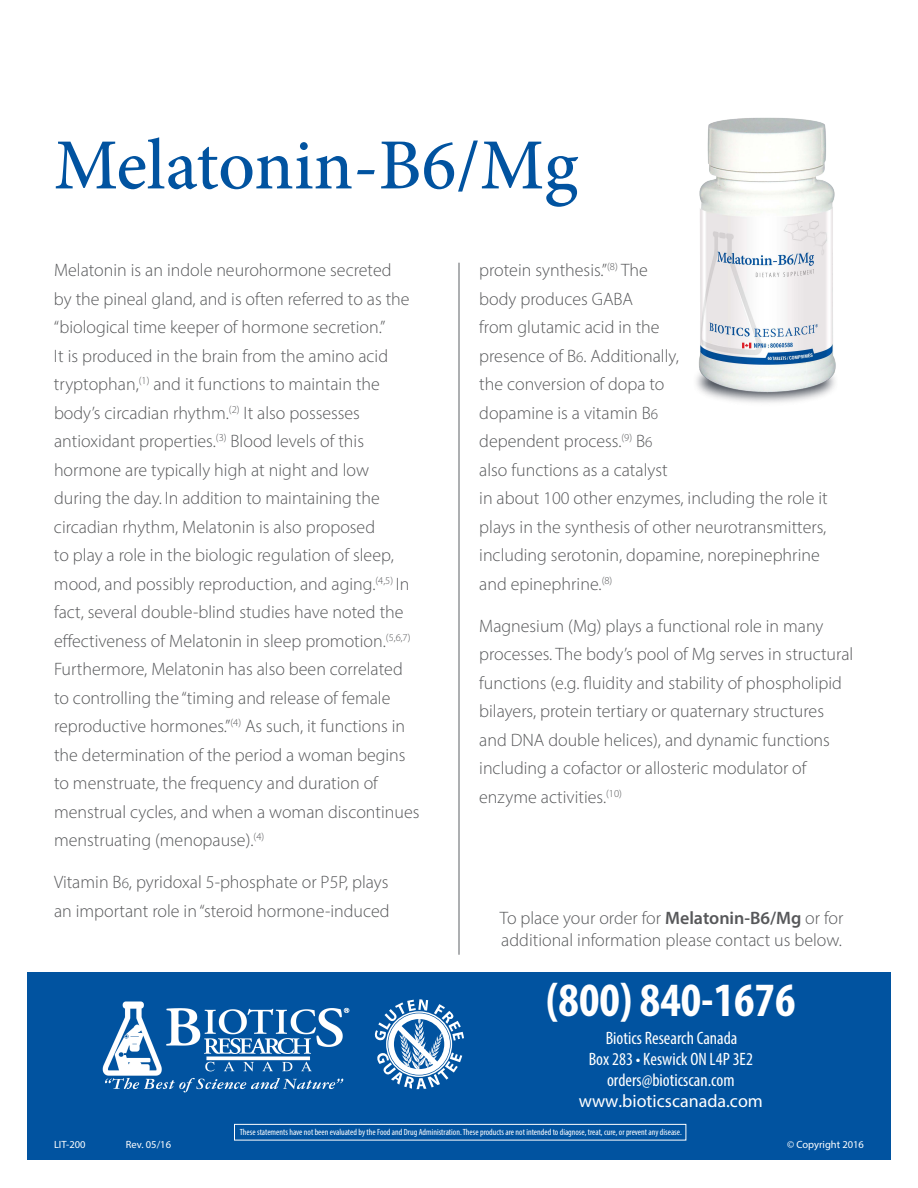
<style>
.page{position:relative;width:918px;height:1188px;background:#fff}
.page>*{position:absolute;margin:0;border:0;box-sizing:border-box;transform-origin:0 0}
.t1{font:500 72px "Minion Pro";color:#0153a0}
.t2{font:700 condensed 48px "Myriad Pro";color:#fff}
.t3{font:300 18px/28.5px "Myriad Pro";color:#57585a}
.t4{font:condensed 18px/21px "Myriad Pro";color:#fff;text-align:center}
.t5{font:18px "Myriad Pro";color:#fff}
.t6{font:10.5px "Myriad Pro";color:#fff}
.t7{font:condensed 9px "Myriad Pro";color:#fff}
.s1{font-size:15px}
.s2{font-weight:600}
</style>
<div class="page">
<img style="left:696px;top:117px;width:140px;height:286px">
<hr style="left:458px;top:263px;width:2px;height:692px;background:#939598">
<div style="left:27px;top:972px;width:864px;height:188px;background:#0153a0"></div>
<div style="left:234px;top:1124px;width:452px;height:16px;border:1px solid #fff"></div>
<svg style="left:374px;top:999px;width:90px;height:90px"></svg>
<img style="left:102px;top:1001px;width:253px;height:140px">
<p class="t1" style="left:54px;top:117px;width:526px">Melatonin-B6/Mg</p>
<p class="t3" style="left:54px;top:256px;width:367px">Melatonin is an indole neurohormone secreted<br>by the pineal gland, and is often referred to as the “biological time keeper of hormone secretion.”<br>It is produced in the brain from the amino acid tryptophan,<sup>(1)</sup> and it functions to maintain the body’s circadian rhythm.<sup>(2)</sup> It also possesses antioxidant properties.<sup>(3)</sup> Blood levels of this hormone are typically high at night and low during the day. In addition to maintaining the circadian rhythm, Melatonin is also proposed<br>to play a role in the biologic regulation of sleep, mood, and possibly reproduction, and aging.<sup>(4,5)</sup> In fact, several double‑blind studies have noted the effectiveness of Melatonin in sleep promotion.<sup>(5,6,7)<br></sup>Furthermore, Melatonin has also been correlated to controlling the “timing and release of female reproductive hormones.”<sup>(4)</sup> As such, it functions in the determination of the period a woman begins to menstruate, the frequency and duration of menstrual cycles, and when a woman discontinues menstruating (menopause).<sup>(4)</sup></p>
<p class="t3" style="left:54px;top:868px;width:337px">Vitamin B<span class="s1">6</span>, pyridoxal 5-phosphate or P5P, plays an important role in “steroid hormone-induced</p>
<p class="t3" style="left:479px;top:256px;width:350px">protein synthesis.”<sup>(8)</sup> The<br>body produces GABA<br>from glutamic acid in the<br>presence of B<span class="s1">6</span>. Additionally,<br>the conversion of dopa to<br>dopamine is a vitamin B<span class="s1">6<br></span>dependent process.<sup>(9)</sup> B<span class="s1">6<br></span>also functions as a catalyst<br>in about 100 other enzymes, including the role it plays in the synthesis of other neurotransmitters, including serotonin, dopamine, norepinephrine and epinephrine.<sup>(8)</sup></p>
<p class="t3" style="left:479px;top:611px;width:376px">Magnesium (Mg) plays a functional role in many processes. The body’s pool of Mg serves in structural functions (e.g. fluidity and stability of phospholipid bilayers, protein tertiary or quaternary structures and DNA double helices), and dynamic functions including a cofactor or allosteric modulator of enzyme activities.<sup>(10)</sup></p>
<p class="t3" style="left:500px;top:904px;width:345px">To place your order for <span class="s2">Melatonin-B6/Mg</span> or for</p>
<p class="t3" style="left:501px;top:926px;width:342px">additional information please contact us below.</p>
<h2 class="t2" style="left:546px;top:970px;width:251px">(800) 840-1676</h2>
<p class="t4" style="left:589px;top:1027px;width:166px">Biotics Research Canada<br>Box 283 • Keswick ON L4P 3E2 orders@bioticscan.com</p>
<p class="t5" style="left:579px;top:1090px;width:186px">www.bioticscanada.com</p>
<p class="t7" style="left:240px;top:1126px;width:443px">These statements have not been evaluated by the Food and Drug Administration. These products are not intended to diagnose, treat, cure, or prevent any disease.</p>
<p class="t6" style="left:54px;top:1138px;width:33px">LIT-200</p>
<p class="t6" style="left:126px;top:1138px;width:47px">Rev. 05/16</p>
<p class="t6" style="left:787px;top:1138px;width:78px">© Copyright 2016</p>
</div>
